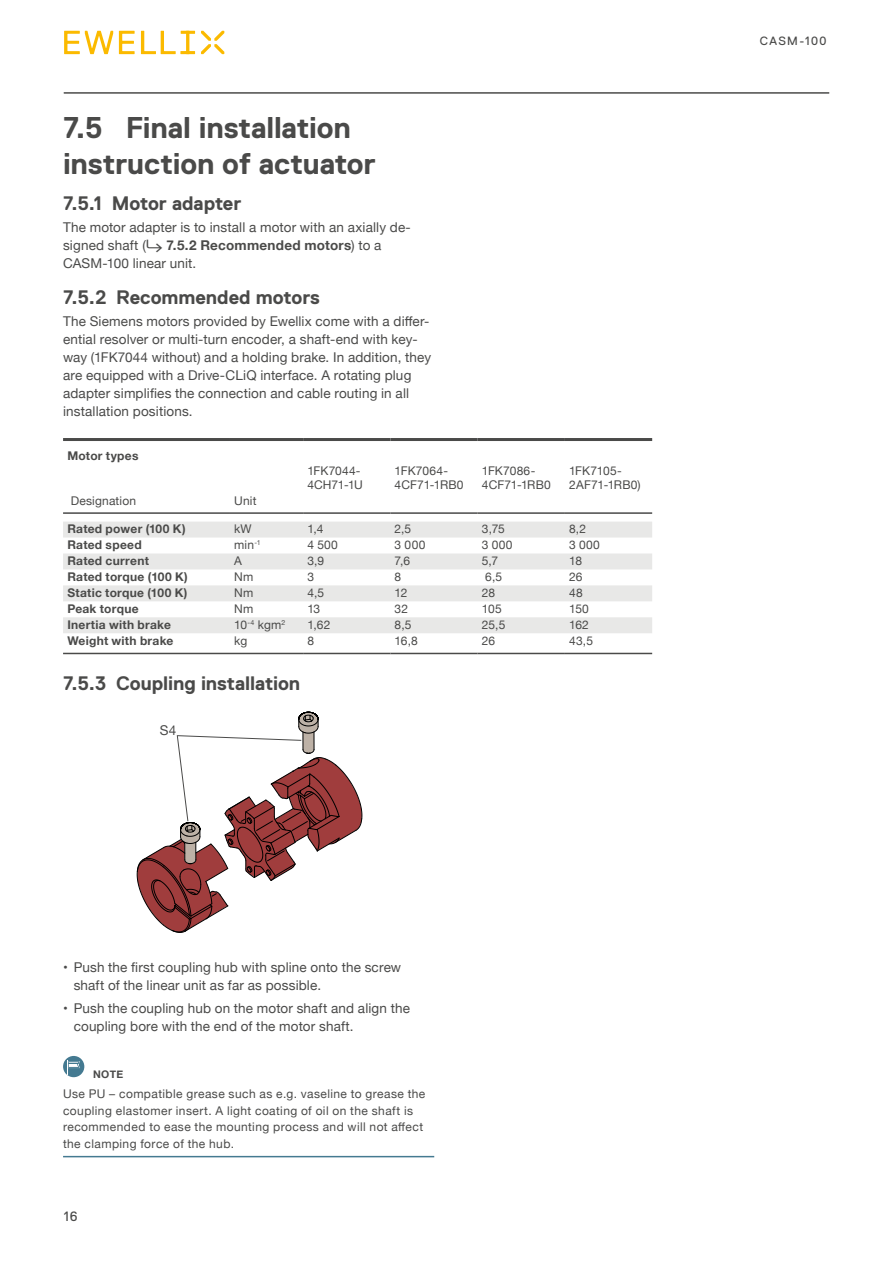
<style>
.page{position:relative;width:893px;height:1263px;background:#fff}
.page>*{position:absolute;margin:0;border:0;box-sizing:border-box;transform-origin:0 0}
.t1{font:700 30px/36px "Replica Std";letter-spacing:-.005em;color:#4a4a49}
.t2{font:700 19.5px "Replica Std";color:#4a4a49}
.t3{font:13.5px/18px "Helvetica Neue";letter-spacing:.01em;color:#4a4a49}
.t4{font:13.5px "Replica Std";color:#4a4a49}
.t5{font:12px/16.5px "Helvetica Neue";letter-spacing:.03em;color:#4a4a49}
.t6{font:700 12px "Helvetica Neue";letter-spacing:.025em;color:#4a4a49}
.t7{font:12px/13.5px "Helvetica Neue";letter-spacing:.01em;color:#4a4a49}
.t8{font:12px/13.5px "Helvetica Neue";letter-spacing:.005em;color:#4a4a49}
.t9{font:12px "Replica Std";letter-spacing:.115em;color:#4a4a49}
.t10{font:700 10.5px "Helvetica Neue";color:#4a4a49}
.s1{font-weight:700}
</style>
<div class="page">
<svg style="left:64px;top:31px;width:131px;height:23px"></svg>
<svg style="left:201px;top:31px;width:23px;height:23px"></svg>
<hr style="left:64px;top:93px;width:765px;height:1px;background:#4a4a49">
<hr style="left:63px;top:1156px;width:371px;height:1px;background:#447a91">
<svg style="left:63px;top:522px;width:589px;height:111px;fill:#e8e8e7"></svg>
<hr style="left:63px;top:438px;width:167px;height:3px;background:#4a4a49">
<hr style="left:230px;top:438px;width:73px;height:3px;background:#4a4a49">
<hr style="left:303px;top:438px;width:87px;height:3px;background:#4a4a49">
<hr style="left:390px;top:438px;width:88px;height:3px;background:#4a4a49">
<hr style="left:478px;top:438px;width:87px;height:3px;background:#4a4a49">
<hr style="left:565px;top:438px;width:87px;height:3px;background:#4a4a49">
<hr style="left:63px;top:653px;width:167px;height:1px;background:#4a4a49">
<hr style="left:230px;top:653px;width:73px;height:1px;background:#4a4a49">
<hr style="left:303px;top:653px;width:87px;height:1px;background:#4a4a49">
<hr style="left:390px;top:653px;width:88px;height:1px;background:#4a4a49">
<hr style="left:478px;top:653px;width:87px;height:1px;background:#4a4a49">
<hr style="left:565px;top:653px;width:87px;height:1px;background:#4a4a49">
<hr style="left:63px;top:512px;width:167px;height:2px;background:#4a4a49">
<hr style="left:230px;top:512px;width:73px;height:2px;background:#4a4a49">
<hr style="left:303px;top:512px;width:87px;height:2px;background:#4a4a49">
<hr style="left:390px;top:512px;width:88px;height:2px;background:#4a4a49">
<hr style="left:478px;top:512px;width:87px;height:2px;background:#4a4a49">
<hr style="left:565px;top:512px;width:87px;height:2px;background:#4a4a49">
<svg style="left:137px;top:712px;width:225px;height:221px"></svg>
<div style="left:63px;top:1056px;width:21px;height:21px;background:#447a91;border-radius:50%"></div>
<svg style="left:68px;top:1061px;width:12px;height:8px"></svg>
<h1 class="t1" style="left:63px;top:110px;width:314px">7.5 Final installation instruction of actuator</h1>
<h2 class="t2" style="left:63px;top:192px;width:180px">7.5.1 Motor adapter</h2>
<p class="t3" style="left:63px;top:219px;width:349px">The motor adapter is to install a motor with an axially de&shy;signed shaft (⮑ <span class="s1">7.5.2 Recommended motors</span>) to a<br>CASM-100 linear unit.</p>
<h2 class="t2" style="left:63px;top:286px;width:258px">7.5.2 Recommended motors</h2>
<p class="t3" style="left:63px;top:313px;width:370px">The Siemens motors provided by Ewellix come with a differ&shy;ential resolver or multi-turn encoder, a shaft-end with key&shy;way (1FK7044 without) and a holding brake. In addition, they are equipped with a Drive-CLiQ interface. A rotating plug adapter simplifies the connection and cable routing in all installation positions.</p>
<p class="t6" style="left:67px;top:446px;width:73px">Motor types</p>
<p class="t8" style="left:307px;top:465px;width:57px">1FK7044-<br>4CH71-1U</p>
<p class="t7" style="left:395px;top:465px;width:70px">1FK7064-<br>4CF71-1RB0</p>
<p class="t7" style="left:482px;top:465px;width:70px">1FK7086-<br>4CF71-1RB0</p>
<p class="t5" style="left:569px;top:465px;width:73px;line-height:13.5px">1FK7105-<br>2AF71-1RB0)</p>
<p class="t5" style="left:71px;top:493px;width:67px">Designation</p>
<p class="t5" style="left:234px;top:493px;width:24px">Unit</p>
<p class="t6" style="left:67px;top:520px;width:120px">Rated power (100 K)</p>
<p class="t5" style="left:234px;top:521px;width:19px">kW</p>
<p class="t5" style="left:307px;top:521px;width:18px">1,4</p>
<p class="t5" style="left:395px;top:521px;width:18px">2,5</p>
<p class="t5" style="left:482px;top:521px;width:24px">3,75</p>
<p class="t5" style="left:569px;top:521px;width:19px">8,2</p>
<p class="t6" style="left:67px;top:535px;width:76px">Rated speed</p>
<p class="t5" style="left:234px;top:537px;width:28px">min<sup>-1</sup></p>
<p class="t5" style="left:307px;top:537px;width:32px">4 500</p>
<p class="t5" style="left:395px;top:537px;width:32px">3 000</p>
<p class="t5" style="left:482px;top:537px;width:32px">3 000</p>
<p class="t5" style="left:569px;top:537px;width:32px">3 000</p>
<p class="t6" style="left:67px;top:551px;width:83px">Rated current</p>
<p class="t5" style="left:234px;top:553px;width:9px">A</p>
<p class="t5" style="left:307px;top:553px;width:18px">3,9</p>
<p class="t5" style="left:395px;top:553px;width:17px">7,6</p>
<p class="t5" style="left:482px;top:553px;width:18px">5,7</p>
<p class="t5" style="left:569px;top:553px;width:14px">18</p>
<p class="t6" style="left:67px;top:567px;width:122px">Rated torque (100 K)</p>
<p class="t5" style="left:234px;top:569px;width:21px">Nm</p>
<p class="t5" style="left:307px;top:569px;width:8px">3</p>
<p class="t5" style="left:395px;top:569px;width:8px">8</p>
<p class="t5" style="left:485px;top:569px;width:18px">6,5</p>
<p class="t5" style="left:569px;top:569px;width:15px">26</p>
<p class="t6" style="left:67px;top:583px;width:122px">Static torque (100 K)</p>
<p class="t5" style="left:234px;top:585px;width:21px">Nm</p>
<p class="t5" style="left:307px;top:585px;width:18px">4,5</p>
<p class="t5" style="left:395px;top:585px;width:14px">12</p>
<p class="t5" style="left:482px;top:585px;width:15px">28</p>
<p class="t5" style="left:569px;top:585px;width:15px">48</p>
<p class="t6" style="left:67px;top:599px;width:73px">Peak torque</p>
<p class="t5" style="left:234px;top:601px;width:21px">Nm</p>
<p class="t5" style="left:307px;top:601px;width:14px">13</p>
<p class="t5" style="left:395px;top:601px;width:15px">32</p>
<p class="t5" style="left:482px;top:601px;width:21px">105</p>
<p class="t5" style="left:569px;top:601px;width:21px">150</p>
<p class="t6" style="left:67px;top:615px;width:105px">Inertia with brake</p>
<p class="t5" style="left:234px;top:617px;width:53px">10<sup>-4</sup> kgm<sup>2</sup></p>
<p class="t5" style="left:307px;top:617px;width:24px">1,62</p>
<p class="t5" style="left:395px;top:617px;width:18px">8,5</p>
<p class="t5" style="left:482px;top:617px;width:25px">25,5</p>
<p class="t5" style="left:569px;top:617px;width:21px">162</p>
<p class="t6" style="left:67px;top:631px;width:108px">Weight with brake</p>
<p class="t5" style="left:234px;top:633px;width:15px">kg</p>
<p class="t5" style="left:307px;top:633px;width:8px">8</p>
<p class="t5" style="left:395px;top:633px;width:25px">16,8</p>
<p class="t5" style="left:482px;top:633px;width:15px">26</p>
<p class="t5" style="left:569px;top:633px;width:25px">43,5</p>
<h2 class="t2" style="left:63px;top:672px;width:239px">7.5.3 Coupling installation</h2>
<p class="t3" style="left:160px;top:722px;width:18px">S4</p>
<p class="t3" style="left:74px;top:959px;width:329px;text-indent:-11px">• Push the first coupling hub with spline onto the screw shaft of the linear unit as far as possible.</p>
<p class="t3" style="left:74px;top:999px;width:338px;text-indent:-11px">• Push the coupling hub on the motor shaft and align the coupling bore with the end of the motor shaft.</p>
<p class="t10" style="left:93px;top:1066px;width:32px">NOTE</p>
<p class="t5" style="left:63px;top:1086px;width:364px">Use PU – compatible grease such as e.g. vaseline to grease the coupling elastomer insert. A light coating of oil on the shaft is recommended to ease the mounting process and will not affect the clamping force of the hub.</p>
<p class="t4" style="left:64px;top:1209px;width:15px">16</p>
<p class="t9" style="left:760px;top:34px;width:68px">CASM-100</p>
</div>
